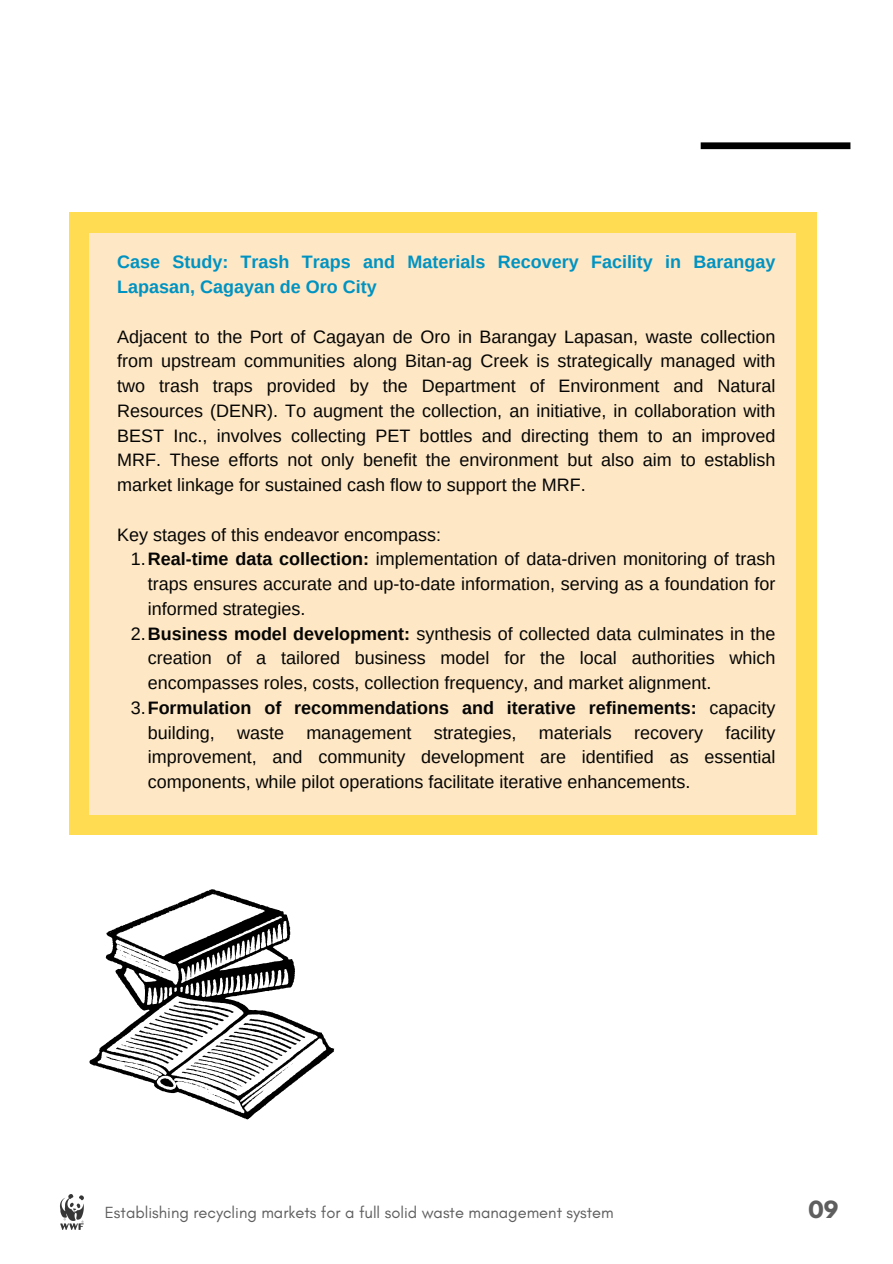
<style>
.page{position:relative;width:893px;height:1264px;background:#fff}
.page>*{position:absolute;margin:0;border:0;box-sizing:border-box;transform-origin:0 0}
.t1{font:700 21px "League Spartan";color:#5e5e5e}
.t2{font:18px/24.8px "Arimo";color:#050505;text-align:justify}
.t3{font:700 18px/24.8px "Arimo";color:#0093c2}
.t4{font:16.5px "Glacial Indifference";color:#5e5e5e}
.s1{font-weight:700}
</style>
<div class="page">
<div style="left:700px;top:142px;width:150px;height:7px;background:#000"></div>
<div style="left:69px;top:212px;width:747px;height:622px;background:#ffdc51"></div>
<div style="left:89px;top:233px;width:706px;height:581px;background:#fee7c4"></div>
<svg style="left:89px;top:889px;width:245px;height:230px"></svg>
<svg style="left:249px;top:947px;width:2px;height:6px"></svg>
<svg style="left:118px;top:944px;width:52px;height:28px"></svg>
<svg style="left:106px;top:1001px;width:199px;height:102px"></svg>
<img style="left:60px;top:1194px;width:24px;height:35px">
<p class="t3" style="left:117px;top:250px;width:660px">Case Study: Trash Traps and Materials Recovery Facility in Barangay<br>Lapasan, Cagayan de Oro City</p>
<p class="t2" style="left:117px;top:324px;width:660px">Adjacent to the Port of Cagayan de Oro in Barangay Lapasan, waste collection from upstream communities along Bitan-ag Creek is strategically managed with two trash traps provided by the Department of Environment and Natural Resources (DENR). To augment the collection, an initiative, in collaboration with BEST Inc., involves collecting PET bottles and directing them to an improved MRF. These efforts not only benefit the environment but also aim to establish market linkage for sustained cash flow to support the MRF.</p>
<p class="t2" style="left:117px;top:522px;width:325px">Key stages of this endeavor encompass:</p>
<p class="t2" style="left:148px;top:546px;width:629px;text-indent:-17px">1.<span class="s1">Real-time data collection:</span> implementation of data-driven monitoring of trash traps ensures accurate and up-to-date information, serving as a foundation for informed strategies.</p>
<p class="t2" style="left:148px;top:621px;width:629px;text-indent:-17px">2.<span class="s1">Business model development:</span> synthesis of collected data culminates in the creation of a tailored business model for the local authorities which encompasses roles, costs, collection frequency, and market alignment.</p>
<p class="t2" style="left:148px;top:695px;width:629px;text-indent:-17px">3.<span class="s1">Formulation of recommendations and iterative refinements:</span> capacity building, waste management strategies, materials recovery facility improvement, and community development are identified as essential components, while pilot operations facilitate iterative enhancements.</p>
<p class="t4" style="left:105px;top:1202px;width:510px">Establishing recycling markets for a full solid waste management system</p>
<p class="t1" style="left:808px;top:1198px;width:31px">09</p>
</div>
